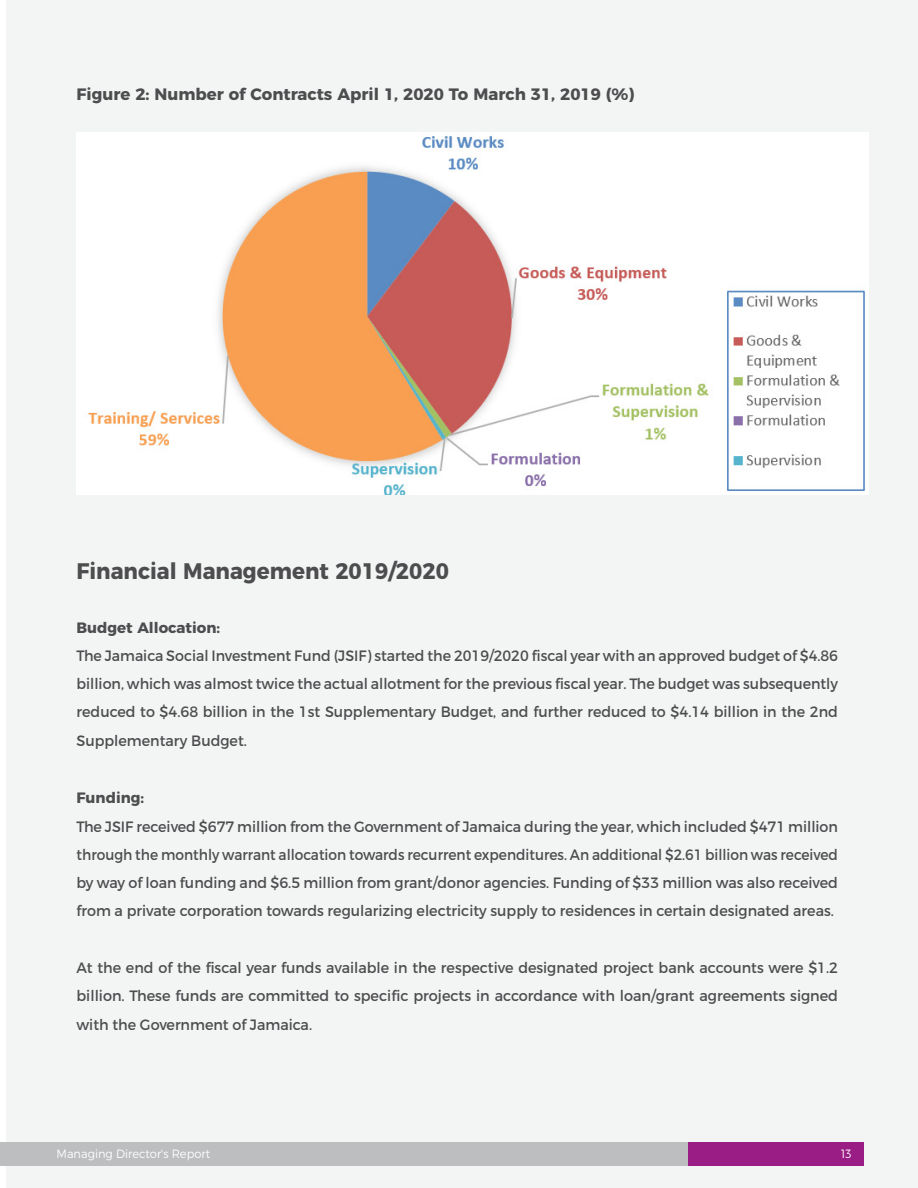
<style>
.page{position:relative;width:918px;height:1188px;background:#fff}
.page>*{position:absolute;margin:0;border:0;box-sizing:border-box;transform-origin:0 0}
.t1{font:700 22.5px "Montserrat";color:#4d4d4f;scale:.95 1}
.t2{font:700 16.5px "Montserrat";color:#4d4d4f}
.t3{font:15px/28.3px "Montserrat";color:#4d4d4f;text-align:justify;scale:.95 1}
.t4{font:700 15px "Montserrat";color:#4d4d4f}
.t5{font:300 12px "Montserrat";color:#fff;scale:.95 1}
</style>
<div class="page">
<div style="left:2px;top:0;width:916px;height:1188px;background:#f3f4f4"></div>
<div style="left:0;top:1143px;width:689px;height:23px;background:#bcbec0"></div>
<div style="left:689px;top:1143px;width:175px;height:23px;background:#991d85"></div>
<img style="left:77px;top:133px;width:791px;height:362px">
<p class="t2" style="left:77px;top:81px;width:559px">Figure 2: Number of Contracts April 1, 2020 To March 31, 2019 (%)</p>
<h1 class="t1" style="left:77px;top:552px;width:394px">Financial Management 2019/2020</h1>
<p class="t4" style="left:77px;top:615px;width:145px">Budget Allocation:</p>
<p class="t3" style="left:77px;top:641px;width:803px">The Jamaica Social Investment Fund (JSIF) started the 2019/2020 fiscal year with an approved budget of $4.86 billion, which was almost twice the actual allotment for the previous fiscal year. The budget was subsequently reduced to $4.68 billion in the 1st Supplementary Budget, and further reduced to $4.14 billion in the 2nd Supplementary Budget.</p>
<p class="t4" style="left:77px;top:786px;width:69px">Funding:</p>
<p class="t3" style="left:77px;top:812px;width:803px">The JSIF received $677 million from the Government of Jamaica during the year, which included $471 million through the monthly warrant allocation towards recurrent expenditures. An additional $2.61 billion was received by way of loan funding and $6.5 million from grant/donor agencies. Funding of $33 million was also received from a private corporation towards regularizing electricity supply to residences in certain designated areas.</p>
<p class="t3" style="left:77px;top:954px;width:803px">At the end of the fiscal year funds available in the respective designated project bank accounts were $1.2 billion. These funds are committed to specific projects in accordance with loan/grant agreements signed with the Government of Jamaica.</p>
<p class="t5" style="left:57px;top:1147px;width:163px">Managing Director's Report</p>
<p class="t5" style="left:841px;top:1147px;width:12px">13</p>
</div>
